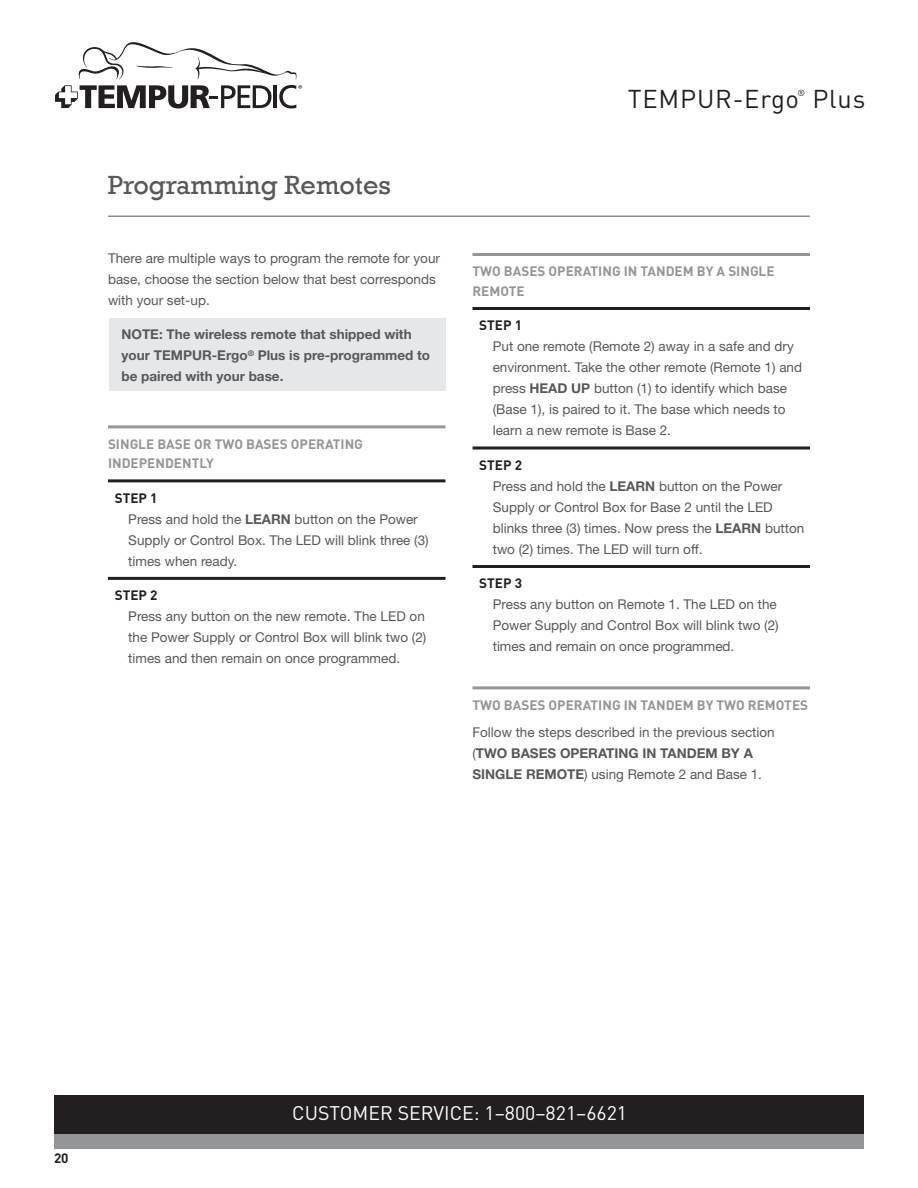
<style>
.page{position:relative;width:918px;height:1188px;background:#fff}
.page>*{position:absolute;margin:0;border:0;box-sizing:border-box;transform-origin:0 0}
.t1{font:27px "Rockwell";color:#57585a}
.t2{font:25.5px "DIN";letter-spacing:.03em;color:#231f20}
.t3{font:19.5px "DIN";color:#fff}
.t4{font:13.5px/21px "Helvetica Neue LT Std";color:#57585a}
.t5{font:700 13.5px/19.5px "DIN";color:#939598}
.t6{font:700 13.5px/21px "Helvetica Neue LT Std";color:#57585a}
.t7{font:700 13.5px "DIN";color:#231f20}
.t8{font:8.7px "DIN";color:#231f20}
.s1{font-weight:700}
</style>
<div class="page">
<div style="left:54px;top:1110px;width:810px;height:39px;background:#939598"></div>
<div style="left:54px;top:1095px;width:810px;height:39px;background:#231f20"></div>
<hr style="left:274px;top:85px;width:3px;height:23px;background:#231f20">
<svg style="left:279px;top:85px;width:23px;height:23px"></svg>
<svg style="left:79px;top:42px;width:218px;height:37px"></svg>
<svg style="left:55px;top:85px;width:217px;height:23px"></svg>
<div style="left:109px;top:319px;width:337px;height:72px;background:#e6e7e9"></div>
<hr style="left:108px;top:216px;width:702px;height:1px;background:#57585a">
<hr style="left:108px;top:425px;width:338px;height:3px;background:#939598">
<hr style="left:108px;top:479px;width:338px;height:3px;background:#231f20">
<hr style="left:108px;top:577px;width:338px;height:3px;background:#231f20">
<hr style="left:472px;top:253px;width:338px;height:3px;background:#939598">
<hr style="left:472px;top:307px;width:338px;height:3px;background:#231f20">
<hr style="left:472px;top:447px;width:338px;height:3px;background:#231f20">
<hr style="left:472px;top:565px;width:338px;height:3px;background:#231f20">
<hr style="left:472px;top:686px;width:338px;height:3px;background:#939598">
<h1 class="t1" style="left:108px;top:170px;width:285px">Programming Remotes</h1>
<p class="t4" style="left:108px;top:247px;width:334px">There are multiple ways to program the remote for your base, choose the section below that best corresponds with your set-up.</p>
<p class="t6" style="left:122px;top:324px;width:310px">NOTE: The wireless remote that shipped with your TEMPUR‑Ergo<sup>®</sup> Plus is pre-programmed to be paired with your base.</p>
<p class="t5" style="left:108px;top:434px;width:256px">SINGLE BASE OR TWO BASES OPERATING<br>INDEPENDENTLY</p>
<p class="t7" style="left:115px;top:489px;width:44px">STEP 1</p>
<p class="t4" style="left:128px;top:508px;width:302px">Press and hold the <span class="s1">LEARN</span> button on the Power<br>Supply or Control Box. The LED will blink three (3) times when ready.</p>
<p class="t7" style="left:115px;top:586px;width:44px">STEP 2</p>
<p class="t4" style="left:128px;top:606px;width:300px">Press any button on the new remote. The LED on the Power Supply or Control Box will blink two (2) times and then remain on once programmed.</p>
<h2 class="t2" style="left:628px;top:83px;width:173px">TEMPUR-Ergo</h2>
<p class="t8" style="left:797px;top:87px;width:9px">®</p>
<h2 class="t2" style="left:812px;top:83px;width:54px">Plus</h2>
<p class="t5" style="left:472px;top:261px;width:304px">TWO BASES OPERATING IN TANDEM BY A SINGLE<br>REMOTE</p>
<p class="t7" style="left:479px;top:316px;width:44px">STEP 1</p>
<p class="t4" style="left:493px;top:336px;width:311px">Put one remote (Remote 2) away in a safe and dry environment. Take the other remote (Remote 1) and press <span class="s1">HEAD UP</span> button (1) to identify which base (Base 1), is paired to it. The base which needs to learn a new remote is Base 2.</p>
<p class="t7" style="left:479px;top:456px;width:44px">STEP 2</p>
<p class="t4" style="left:493px;top:475px;width:313px">Press and hold the <span class="s1">LEARN</span> button on the Power Supply or Control Box for Base 2 until the LED blinks three (3) times. Now press the <span class="s1">LEARN</span> button two (2) times. The LED will turn off.</p>
<p class="t7" style="left:479px;top:574px;width:44px">STEP 3</p>
<p class="t4" style="left:493px;top:594px;width:287px">Press any button on Remote 1. The LED on the<br>Power Supply and Control Box will blink two (2) times and remain on once programmed.</p>
<p class="t5" style="left:472px;top:695px;width:337px">TWO BASES OPERATING IN TANDEM BY TWO REMOTES</p>
<p class="t4" style="left:472px;top:722px;width:304px">Follow the steps described in the previous section (<span class="s1">TWO BASES OPERATING IN TANDEM BY A<br>SINGLE REMOTE</span>) using Remote 2 and Base 1.</p>
<p class="t7" style="left:54px;top:1149px;width:16px">20</p>
<h3 class="t3" style="left:292px;top:1101px;width:336px">CUSTOMER SERVICE: 1–800–821–6621</h3>
</div>
